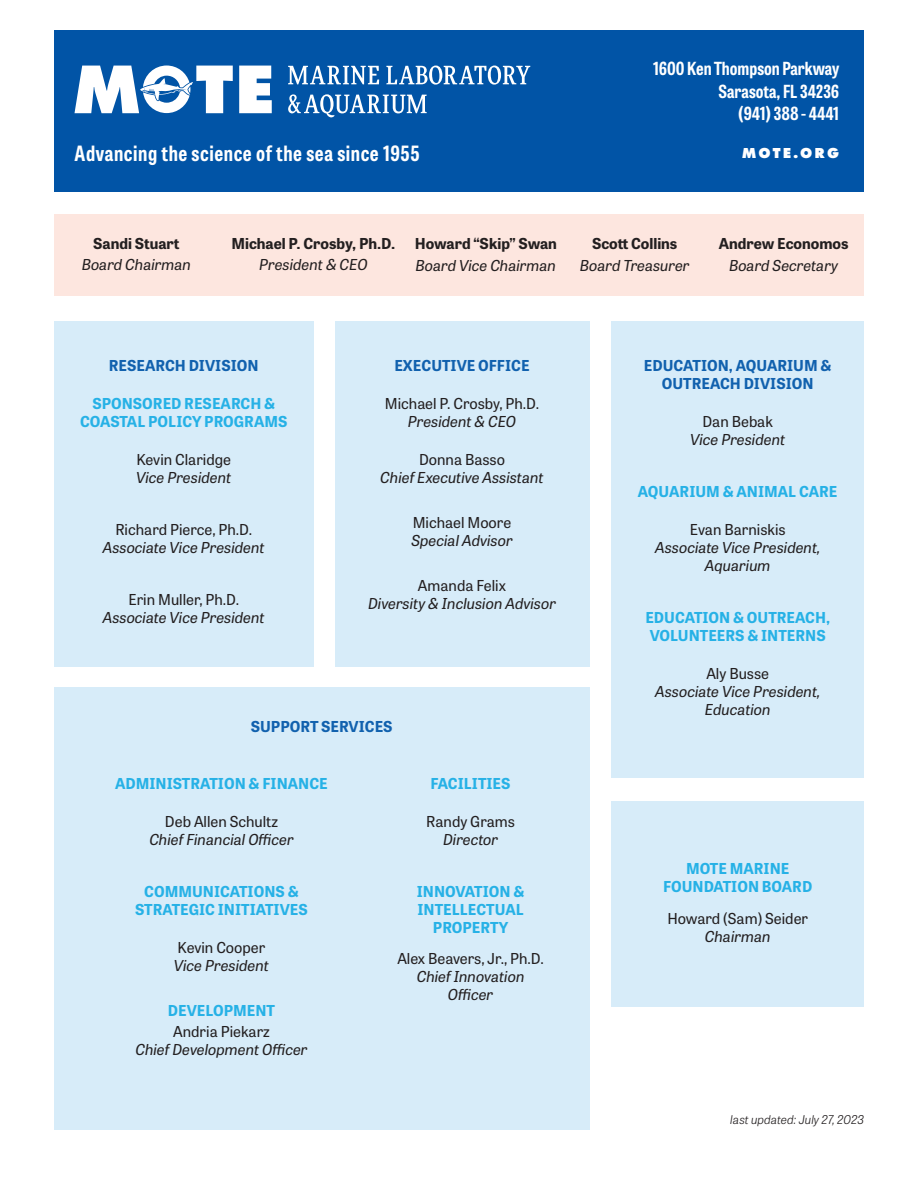
<style>
.page{position:relative;width:918px;height:1188px;background:#fff}
.page>*{position:absolute;margin:0;border:0;box-sizing:border-box;transform-origin:0 0}
.t1{font:700 21px "Tablet Gothic Condensed";letter-spacing:.03em;color:#fff}
.t2{font:700 18px "Tablet Gothic Condensed";color:#fff}
.Name{font:italic 15px/18px "Tablet Gothic";color:#231f20;text-align:center}
.Name-2{font:15px/18px "Tablet Gothic";color:#231f20;text-align:center}
.Department{font:700 15px/18px "Tablet Gothic";color:#26b1e6;text-align:center}
.Division{font:700 15px/18px "Tablet Gothic";color:#1161ae;text-align:center}
.Name-3{font:700 15px "Tablet Gothic";color:#231f20}
.t3{font:800 15px "Futura PT";letter-spacing:.13em;color:#fff}
.Department-2{font:italic 300 12px "Tablet Gothic";color:#231f20}
.s1{font-style:italic}
.s2{font-style:normal}
</style>
<div class="page">
<div style="left:54px;top:30px;width:810px;height:162px;background:#0154a6"></div>
<div style="left:611px;top:321px;width:253px;height:456px;background:#d7ecf9"></div>
<div style="left:54px;top:321px;width:260px;height:345px;background:#d7ecf9"></div>
<div style="left:335px;top:321px;width:254px;height:345px;background:#d7ecf9"></div>
<div style="left:54px;top:687px;width:535px;height:442px;background:#d7ecf9"></div>
<div style="left:54px;top:214px;width:810px;height:82px;background:#fde6df"></div>
<svg style="left:239px;top:66px;width:33px;height:47px;background:#e0eaf4"></svg>
<svg style="left:288px;top:66px;width:91px;height:18px"></svg>
<svg style="left:386px;top:66px;width:144px;height:19px"></svg>
<svg style="left:288px;top:94px;width:139px;height:23px"></svg>
<svg style="left:75px;top:66px;width:158px;height:47px"></svg>
<div style="left:611px;top:801px;width:253px;height:205px;background:#d7ecf9"></div>
<p class="t1" style="left:75px;top:139px;width:347px">Advancing the science of the sea since 1955</p>
<p class="t2" style="left:653px;top:56px;width:188px">1600 Ken Thompson Parkway</p>
<p class="t2" style="left:718px;top:79px;width:122px">Sarasota, FL 34236</p>
<p class="t2" style="left:738px;top:101px;width:102px">(941) 388 - 4441</p>
<p class="t3" style="left:742px;top:144px;width:99px">MOTE.ORG</p>
<p class="Name-3" style="left:93px;top:233px;width:88px">Sandi Stuart</p>
<p class="Name" style="left:82px;top:255px;width:111px">Board Chairman</p>
<p class="Name-3" style="left:231px;top:233px;width:166px">Michael P. Crosby, Ph.D.</p>
<p class="Name" style="left:259px;top:255px;width:110px">President &amp; CEO</p>
<p class="Name-3" style="left:415px;top:233px;width:144px">Howard “Skip” Swan</p>
<p class="Name" style="left:416px;top:255px;width:142px">Board Vice Chairman</p>
<p class="Name-3" style="left:592px;top:233px;width:87px">Scott Collins</p>
<p class="Name" style="left:580px;top:255px;width:111px">Board Treasurer</p>
<p class="Name-3" style="left:719px;top:233px;width:131px">Andrew Economos</p>
<p class="Name" style="left:729px;top:255px;width:111px">Board Secretary</p>
<p class="Division" style="left:109px;top:356px;width:151px">RESEARCH DIVISION</p>
<p class="Department" style="left:80px;top:394px;width:209px">SPONSORED RESEARCH &amp;<br>COASTAL POLICY PROGRAMS</p>
<p class="Name-2" style="left:136px;top:450px;width:96px">Kevin Claridge</p>
<p class="Name" style="left:136px;top:468px;width:97px">Vice President</p>
<p class="Name-2" style="left:115px;top:520px;width:138px">Richard Pierce, Ph.D.</p>
<p class="Name" style="left:103px;top:538px;width:164px">Associate Vice President</p>
<p class="Name-2" style="left:128px;top:590px;width:112px">Erin Muller, Ph.D.</p>
<p class="Name" style="left:103px;top:607px;width:164px">Associate Vice President</p>
<p class="Division" style="left:394px;top:356px;width:137px">EXECUTIVE OFFICE</p>
<p class="Name-2" style="left:385px;top:394px;width:156px">Michael P. Crosby, Ph.D.<br><span class="s1">President &amp; CEO</span></p>
<p class="Name-2" style="left:419px;top:450px;width:87px">Donna Basso</p>
<p class="Name" style="left:380px;top:468px;width:165px">Chief Executive Assistant</p>
<p class="Name-2" style="left:413px;top:513px;width:100px">Michael Moore</p>
<p class="Name" style="left:411px;top:531px;width:103px">Special Advisor</p>
<p class="Name-2" style="left:418px;top:576px;width:90px">Amanda Felix</p>
<p class="Name" style="left:368px;top:594px;width:189px">Diversity &amp; Inclusion Advisor</p>
<p class="Division" style="left:251px;top:717px;width:143px">SUPPORT SERVICES</p>
<p class="Department" style="left:115px;top:774px;width:214px">ADMINISTRATION &amp; FINANCE</p>
<p class="Name-2" style="left:165px;top:812px;width:115px">Deb Allen Schultz</p>
<p class="Name" style="left:149px;top:829px;width:146px">Chief Financial Officer</p>
<p class="Department" style="left:431px;top:774px;width:82px">FACILITIES</p>
<p class="Name-2" style="left:426px;top:812px;width:90px">Randy Grams<br><span class="s1">Director</span></p>
<p class="Department" style="left:135px;top:882px;width:174px">COMMUNICATIONS &amp;<br>STRATEGIC INITIATIVES</p>
<p class="Name" style="left:174px;top:937px;width:97px;text-align:left"><span class="s2">Kevin Cooper<br></span>Vice President</p>
<p class="Department" style="left:168px;top:1001px;width:109px">DEVELOPMENT</p>
<p class="Name-2" style="left:173px;top:1022px;width:98px">Andria Piekarz</p>
<p class="Name" style="left:135px;top:1040px;width:174px">Chief Development Officer</p>
<p class="Department" style="left:417px;top:882px;width:109px">INNOVATION &amp;<br>INTELLECTUAL<br>PROPERTY</p>
<p class="Name-2" style="left:397px;top:949px;width:148px">Alex Beavers, Jr., Ph.D.</p>
<p class="Name" style="left:417px;top:967px;width:109px">Chief Innovation<br>Officer</p>
<p class="Division" style="left:644px;top:356px;width:189px">EDUCATION, AQUARIUM &amp;<br>OUTREACH DIVISION</p>
<p class="Name-2" style="left:702px;top:412px;width:72px">Dan Bebak</p>
<p class="Name" style="left:690px;top:430px;width:97px">Vice President</p>
<p class="Department" style="left:638px;top:482px;width:201px">AQUARIUM &amp; ANIMAL CARE</p>
<p class="Name-2" style="left:690px;top:520px;width:97px">Evan Barniskis</p>
<p class="Name" style="left:655px;top:538px;width:167px">Associate Vice President,<br>Aquarium</p>
<p class="Department" style="left:645px;top:608px;width:186px;text-align:left">EDUCATION &amp; OUTREACH,<br>VOLUNTEERS &amp; INTERNS</p>
<p class="Name-2" style="left:706px;top:664px;width:64px">Aly Busse</p>
<p class="Name" style="left:655px;top:682px;width:167px">Associate Vice President,<br>Education</p>
<p class="Department" style="left:663px;top:859px;width:151px">MOTE MARINE<br>FOUNDATION BOARD</p>
<p class="Name-2" style="left:667px;top:909px;width:142px">Howard (Sam) Seider<br><span class="s1">Chairman</span></p>
<p class="Department-2" style="left:730px;top:1111px;width:135px">last updated: July 27, 2023</p>
</div>
